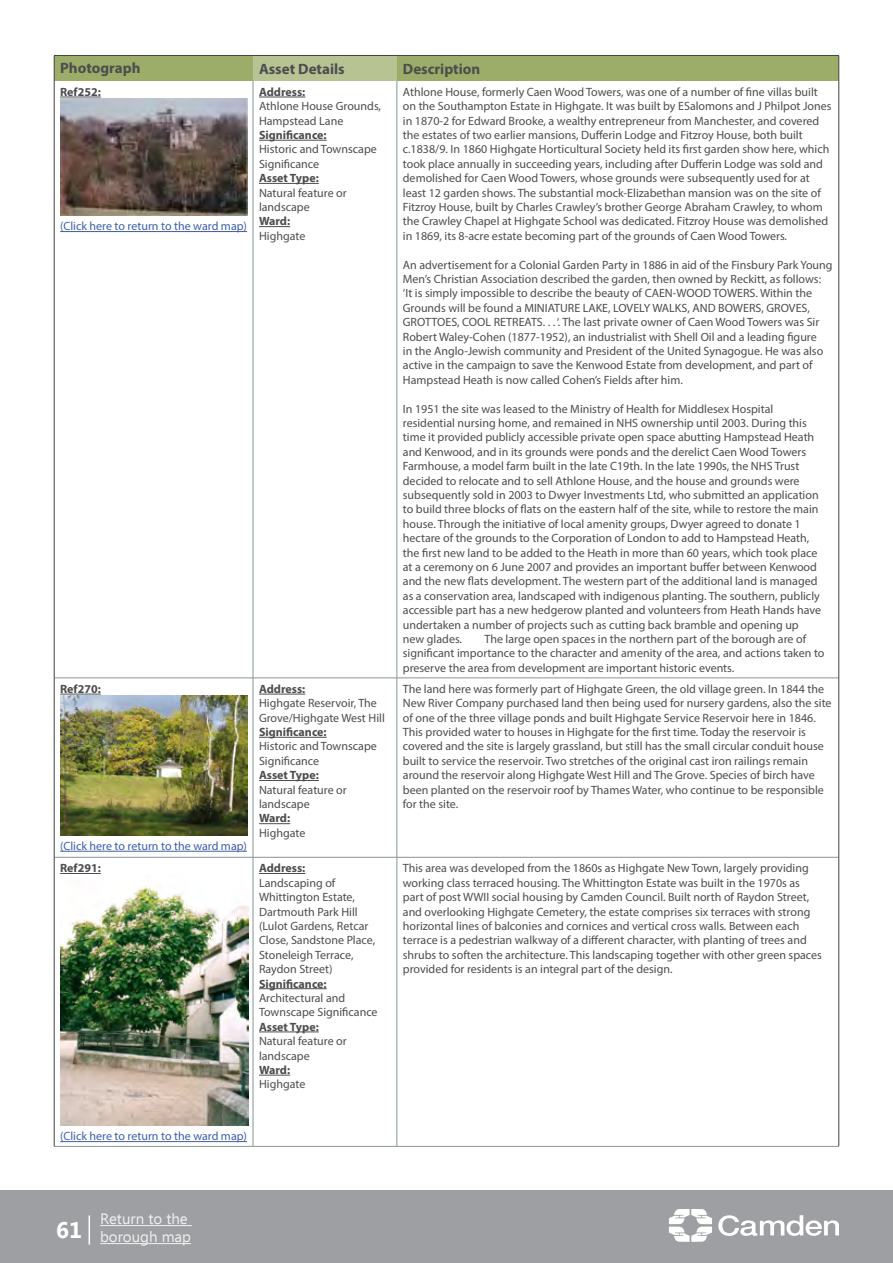
<style>
.page{position:relative;width:893px;height:1263px;background:#fff}
.page>*{position:absolute;margin:0;border:0;box-sizing:border-box;transform-origin:0 0}
.t1{font:700 22.5px "Ebrima";color:#fff}
.t2{font:700 15px "Myriad Pro";color:#4d4d4f}
.t3{font:15px/18px "Ebrima";color:#f1f1f2}
.t4{font:12px/14.4px "Myriad Pro";color:#4d4d4f}
.t5{font:700 12px "Myriad Pro";color:#4d4d4f}
.t6{font:12px "Myriad Pro";color:#3e5eab}
</style>
<div class="page">
<div style="left:0;top:1191px;width:893px;height:72px;background:#9d9fa2"></div>
<svg style="left:718px;top:1215px;width:121px;height:21px"></svg>
<svg style="left:669px;top:1209px;width:43px;height:33px"></svg>
<hr style="left:100px;top:1225px;width:92px;height:1px;background:#f1f1f2">
<hr style="left:100px;top:1243px;width:91px;height:1px;background:#f1f1f2">
<svg style="left:89px;top:1215px;width:1px;height:29px"></svg>
<hr style="left:253px;top:81px;width:1px;height:597px;background:#879496">
<hr style="left:397px;top:81px;width:1px;height:597px;background:#879496">
<hr style="left:54px;top:678px;width:199px;height:1px;background:#879496">
<hr style="left:253px;top:678px;width:144px;height:1px;background:#879496">
<hr style="left:253px;top:678px;width:1px;height:179px;background:#879496">
<hr style="left:397px;top:678px;width:442px;height:1px;background:#879496">
<hr style="left:397px;top:678px;width:1px;height:179px;background:#879496">
<hr style="left:54px;top:857px;width:199px;height:1px;background:#879496">
<hr style="left:253px;top:857px;width:144px;height:1px;background:#879496">
<hr style="left:253px;top:857px;width:1px;height:289px;background:#879496">
<hr style="left:397px;top:857px;width:442px;height:1px;background:#879496">
<hr style="left:397px;top:857px;width:1px;height:289px;background:#879496">
<hr style="left:54px;top:1146px;width:199px;height:1px;background:#879496">
<hr style="left:253px;top:1146px;width:144px;height:1px;background:#879496">
<hr style="left:397px;top:1146px;width:442px;height:1px;background:#879496">
<hr style="left:54px;top:81px;width:1px;height:597px;background:#414042">
<hr style="left:838px;top:81px;width:1px;height:597px;background:#414042">
<hr style="left:54px;top:678px;width:1px;height:179px;background:#414042">
<hr style="left:838px;top:678px;width:1px;height:179px;background:#414042">
<hr style="left:54px;top:857px;width:1px;height:289px;background:#414042">
<hr style="left:838px;top:857px;width:1px;height:289px;background:#414042">
<svg style="left:54px;top:55px;width:785px;height:26px;background:#9cac6e"></svg>
<hr style="left:60px;top:97px;width:41px;height:1px;background:#4d4d4f">
<hr style="left:60px;top:231px;width:187px;height:1px;background:#3e5eab">
<img style="left:60px;top:98px;width:187px;height:118px">
<hr style="left:259px;top:97px;width:46px;height:1px;background:#4d4d4f">
<hr style="left:259px;top:140px;width:68px;height:1px;background:#4d4d4f">
<hr style="left:259px;top:183px;width:60px;height:1px;background:#4d4d4f">
<hr style="left:259px;top:226px;width:31px;height:1px;background:#4d4d4f">
<hr style="left:60px;top:694px;width:41px;height:1px;background:#4d4d4f">
<hr style="left:60px;top:851px;width:187px;height:1px;background:#3e5eab">
<img style="left:60px;top:695px;width:187px;height:141px">
<hr style="left:259px;top:694px;width:46px;height:1px;background:#4d4d4f">
<hr style="left:259px;top:737px;width:68px;height:1px;background:#4d4d4f">
<hr style="left:259px;top:780px;width:60px;height:1px;background:#4d4d4f">
<hr style="left:259px;top:823px;width:31px;height:1px;background:#4d4d4f">
<hr style="left:60px;top:873px;width:41px;height:1px;background:#4d4d4f">
<hr style="left:60px;top:1141px;width:187px;height:1px;background:#3e5eab">
<img style="left:60px;top:886px;width:188px;height:240px">
<hr style="left:259px;top:873px;width:46px;height:1px;background:#4d4d4f">
<hr style="left:259px;top:988px;width:68px;height:1px;background:#4d4d4f">
<hr style="left:259px;top:1031px;width:60px;height:1px;background:#4d4d4f">
<hr style="left:259px;top:1075px;width:31px;height:1px;background:#4d4d4f">
<p class="t2" style="left:60px;top:58px;width:82px">Photograph</p>
<p class="t2" style="left:259px;top:59px;width:87px">Asset Details</p>
<p class="t2" style="left:403px;top:59px;width:79px">Description</p>
<p class="t5" style="left:60px;top:84px;width:42px">Ref252:</p>
<p class="t4" style="left:403px;top:84px;width:430px">Athlone House, formerly Caen Wood Towers, was one of a number of fine villas built on the Southampton Estate in Highgate. It was built by ESalomons and J Philpot Jones in 1870-2 for Edward Brooke, a wealthy entrepreneur from Manchester, and covered the estates of two earlier mansions, Dufferin Lodge and Fitzroy House, both built c.1838/9. In 1860 Highgate Horticultural Society held its first garden show here, which took place annually in succeeding years, including after Dufferin Lodge was sold and demolished for Caen Wood Towers, whose grounds were subsequently used for at least 12 garden shows. The substantial mock-Elizabethan mansion was on the site of Fitzroy House, built by Charles Crawley’s brother George Abraham Crawley, to whom the Crawley Chapel at Highgate School was dedicated. Fitzroy House was demolished in 1869, its 8-acre estate becoming part of the grounds of Caen Wood Towers.</p>
<p class="t4" style="left:403px;top:257px;width:431px">An advertisement for a Colonial Garden Party in 1886 in aid of the Finsbury Park Young Men’s Christian Association described the garden, then owned by Reckitt, as follows: ‘It is simply impossible to describe the beauty of CAEN-WOOD TOWERS. Within the Grounds will be found a MINIATURE LAKE, LOVELY WALKS, AND BOWERS, GROVES, GROTTOES, COOL RETREATS. . . ‘. The last private owner of Caen Wood Towers was Sir Robert Waley-Cohen (1877-1952), an industrialist with Shell Oil and a leading figure<br>in the Anglo-Jewish community and President of the United Synagogue. He was also active in the campaign to save the Kenwood Estate from development, and part of Hampstead Heath is now called Cohen’s Fields after him.</p>
<p class="t4" style="left:403px;top:401px;width:420px">In 1951 the site was leased to the Ministry of Health for Middlesex Hospital residential nursing home, and remained in NHS ownership until 2003. During this time it provided publicly accessible private open space abutting Hampstead Heath and Kenwood, and in its grounds were ponds and the derelict Caen Wood Towers Farmhouse, a model farm built in the late C19th. In the late 1990s, the NHS Trust decided to relocate and to sell Athlone House, and the house and grounds were subsequently sold in 2003 to Dwyer Investments Ltd, who submitted an application to build three blocks of flats on the eastern half of the site, while to restore the main house. Through the initiative of local amenity groups, Dwyer agreed to donate 1 hectare of the grounds to the Corporation of London to add to Hampstead Heath, the first new land to be added to the Heath in more than 60 years, which took place at a ceremony on 6 June 2007 and provides an important buffer between Kenwood and the new flats development. The western part of the additional land is managed as a conservation area, landscaped with indigenous planting. The southern, publicly accessible part has a new hedgerow planted and volunteers from Heath Hands have undertaken a number of projects such as cutting back bramble and opening up new glades.</p>
<p class="t5" style="left:259px;top:84px;width:48px">Address:</p>
<p class="t4" style="left:259px;top:99px;width:124px">Athlone House Grounds,<br>Hampstead Lane</p>
<p class="t5" style="left:259px;top:127px;width:69px">Significance:</p>
<p class="t4" style="left:259px;top:142px;width:119px">Historic and Townscape<br>Significance</p>
<p class="t5" style="left:259px;top:170px;width:61px">Asset Type:</p>
<p class="t4" style="left:259px;top:185px;width:89px">Natural feature or landscape</p>
<p class="t5" style="left:259px;top:214px;width:33px">Ward:</p>
<p class="t4" style="left:259px;top:228px;width:48px">Highgate</p>
<p class="t6" style="left:60px;top:219px;width:188px">(Click here to return to the ward map)</p>
<p class="t4" style="left:403px;top:632px;width:423px;text-indent:82px">The large open spaces in the northern part of the borough are of significant importance to the character and amenity of the area, and actions taken to preserve the area from development are important historic events.</p>
<p class="t5" style="left:60px;top:681px;width:42px">Ref270:</p>
<p class="t6" style="left:60px;top:838px;width:188px">(Click here to return to the ward map)</p>
<p class="t5" style="left:60px;top:860px;width:42px">Ref291:</p>
<p class="t5" style="left:259px;top:681px;width:48px">Address:</p>
<p class="t4" style="left:259px;top:696px;width:127px">Highgate Reservoir, The<br>Grove/Highgate West Hill</p>
<p class="t5" style="left:259px;top:724px;width:69px">Significance:</p>
<p class="t4" style="left:259px;top:739px;width:119px">Historic and Townscape<br>Significance</p>
<p class="t5" style="left:259px;top:767px;width:61px">Asset Type:</p>
<p class="t4" style="left:259px;top:782px;width:89px">Natural feature or landscape</p>
<p class="t5" style="left:259px;top:811px;width:33px">Ward:</p>
<p class="t4" style="left:259px;top:825px;width:48px">Highgate</p>
<p class="t5" style="left:259px;top:860px;width:48px">Address:</p>
<p class="t4" style="left:259px;top:875px;width:118px">Landscaping of<br>Whittington Estate,<br>Dartmouth Park Hill (Lulot Gardens, Retcar<br>Close, Sandstone Place,<br>Stoneleigh Terrace,<br>Raydon Street)</p>
<p class="t5" style="left:259px;top:976px;width:69px">Significance:</p>
<p class="t4" style="left:259px;top:990px;width:120px">Architectural and<br>Townscape Significance</p>
<p class="t5" style="left:259px;top:1019px;width:61px">Asset Type:</p>
<p class="t4" style="left:259px;top:1034px;width:89px">Natural feature or landscape</p>
<p class="t5" style="left:259px;top:1062px;width:33px">Ward:</p>
<p class="t4" style="left:259px;top:1077px;width:48px">Highgate</p>
<p class="t6" style="left:60px;top:1129px;width:188px">(Click here to return to the ward map)</p>
<p class="t4" style="left:403px;top:681px;width:430px">The land here was formerly part of Highgate Green, the old village green. In 1844 the New River Company purchased land then being used for nursery gardens, also the site of one of the three village ponds and built Highgate Service Reservoir here in 1846.<br>This provided water to houses in Highgate for the first time. Today the reservoir is covered and the site is largely grassland, but still has the small circular conduit house built to service the reservoir. Two stretches of the original cast iron railings remain around the reservoir along Highgate West Hill and The Grove. Species of birch have been planted on the reservoir roof by Thames Water, who continue to be responsible for the site.</p>
<p class="t4" style="left:403px;top:861px;width:421px">This area was developed from the 1860s as Highgate New Town, largely providing working class terraced housing. The Whittington Estate was built in the 1970s as part of post WWII social housing by Camden Council. Built north of Raydon Street, and overlooking Highgate Cemetery, the estate comprises six terraces with strong horizontal lines of balconies and cornices and vertical cross walls. Between each terrace is a pedestrian walkway of a different character, with planting of trees and shrubs to soften the architecture. This landscaping together with other green spaces provided for residents is an integral part of the design.</p>
<h1 class="t1" style="left:56px;top:1214px;width:27px">61</h1>
<p class="t3" style="left:100px;top:1211px;width:92px">Return to the borough map</p>
</div>
